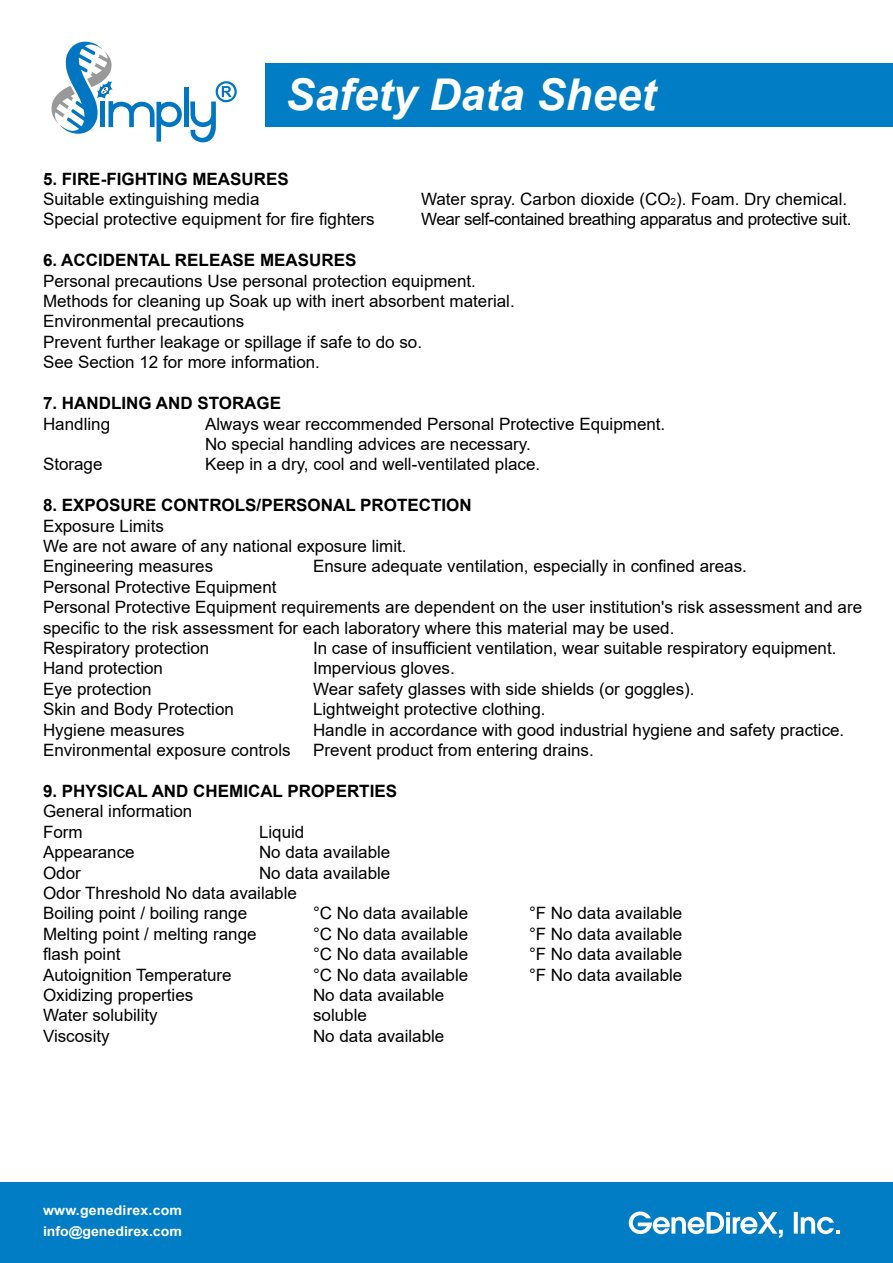
<style>
.page{position:relative;width:893px;height:1263px;background:#fff}
.page>*{position:absolute;margin:0;border:0;box-sizing:border-box;transform-origin:0 0}
.t1{font:italic 700 43.8px "Arial";color:#fff}
.t2{font:16.95px/20.4px "Arial";color:#000}
.t3{font:700 16.95px "Arial";color:#000}
.t4{font:16.95px "Arial";letter-spacing:-.025em;color:#000}
.t5{font:700 13.5px/21.3px "Arial";color:#fff;scale:1.05 1}
.s1{font-size:9.9px}
</style>
<div class="page">
<div style="left:0;top:1182px;width:893px;height:81px;background:#007dc4"></div>
<div style="left:266px;top:63px;width:627px;height:64px;background:#007dc4"></div>
<svg style="left:629px;top:1211px;width:154px;height:27px"></svg>
<svg style="left:794px;top:1212px;width:46px;height:22px"></svg>
<hr style="left:184px;top:87px;width:4px;height:40px;background:#0075c1">
<svg style="left:51px;top:42px;width:131px;height:100px"></svg>
<svg style="left:190px;top:81px;width:47px;height:61px"></svg>
<h1 class="t1" style="left:286px;top:65px;width:372px">Safety Data Sheet</h1>
<p class="t3" style="left:43px;top:167px;width:247px">5. FIRE-FIGHTING MEASURES</p>
<p class="t2" style="left:43px;top:189px;width:218px">Suitable extinguishing media</p>
<p class="t2" style="left:421px;top:189px;width:428px">Water spray. Carbon dioxide (CO<span class="s1">2</span>). Foam. Dry chemical.</p>
<p class="t2" style="left:43px;top:209px;width:333px">Special protective equipment for fire fighters</p>
<p class="t4" style="left:421px;top:208px;width:432px">Wear self-contained breathing apparatus and protective suit.</p>
<p class="t3" style="left:43px;top:248px;width:315px">6. ACCIDENTAL RELEASE MEASURES</p>
<p class="t2" style="left:43px;top:270px;width:473px">Personal precautions Use personal protection equipment.<br>Methods for cleaning up Soak up with inert absorbent material.<br>Environmental precautions<br>Prevent further leakage or spillage if safe to do so.<br>See Section 12 for more information.</p>
<p class="t3" style="left:43px;top:391px;width:240px">7. HANDLING AND STORAGE</p>
<p class="t2" style="left:43px;top:413px;width:69px">Handling</p>
<p class="t2" style="left:205px;top:413px;width:462px">Always wear reccommended Personal Protective Equipment.<br>No special handling advices are necessary.</p>
<p class="t2" style="left:43px;top:454px;width:61px">Storage</p>
<p class="t2" style="left:205px;top:454px;width:337px">Keep in a dry, cool and well-ventilated place.</p>
<p class="t3" style="left:43px;top:493px;width:430px">8. EXPOSURE CONTROLS/PERSONAL PROTECTION</p>
<p class="t2" style="left:43px;top:515px;width:365px">Exposure Limits<br>We are not aware of any national exposure limit.<br>Engineering measures</p>
<p class="t2" style="left:313px;top:556px;width:435px">Ensure adequate ventilation, especially in confined areas.</p>
<p class="t2" style="left:43px;top:576px;width:821px">Personal Protective Equipment<br>Personal Protective Equipment requirements are dependent on the user institution's risk assessment and are specific to the risk assessment for each laboratory where this material may be used.<br>Respiratory protection</p>
<p class="t2" style="left:313px;top:638px;width:525px">In case of insufficient ventilation, wear suitable respiratory equipment.</p>
<p class="t2" style="left:43px;top:658px;width:122px">Hand protection</p>
<p class="t2" style="left:313px;top:658px;width:143px">Impervious gloves.</p>
<p class="t2" style="left:43px;top:679px;width:110px">Eye protection</p>
<p class="t2" style="left:313px;top:679px;width:383px">Wear safety glasses with side shields (or goggles).</p>
<p class="t2" style="left:43px;top:699px;width:192px">Skin and Body Protection</p>
<p class="t2" style="left:313px;top:699px;width:234px">Lightweight protective clothing.</p>
<p class="t2" style="left:43px;top:719px;width:143px">Hygiene measures</p>
<p class="t2" style="left:313px;top:719px;width:533px">Handle in accordance with good industrial hygiene and safety practice.</p>
<p class="t2" style="left:43px;top:740px;width:249px">Environmental exposure controls</p>
<p class="t2" style="left:313px;top:740px;width:282px">Prevent product from entering drains.</p>
<p class="t3" style="left:43px;top:779px;width:356px">9. PHYSICAL AND CHEMICAL PROPERTIES</p>
<p class="t2" style="left:43px;top:801px;width:151px">General information<br>Form</p>
<p class="t2" style="left:259px;top:821px;width:47px">Liquid</p>
<p class="t2" style="left:43px;top:842px;width:93px">Appearance</p>
<p class="t2" style="left:259px;top:842px;width:133px">No data available</p>
<p class="t2" style="left:43px;top:862px;width:39px">Odor</p>
<p class="t2" style="left:43px;top:862px;width:349px;text-indent:216px">No data available<br>Odor Threshold No data available<br>Boiling point / boiling range</p>
<p class="t2" style="left:313px;top:903px;width:157px">°C No data available</p>
<p class="t2" style="left:529px;top:903px;width:155px">°F No data available</p>
<p class="t2" style="left:43px;top:923px;width:215px">Melting point / melting range</p>
<p class="t2" style="left:313px;top:923px;width:157px">°C No data available</p>
<p class="t2" style="left:529px;top:923px;width:155px">°F No data available</p>
<p class="t2" style="left:43px;top:944px;width:79px">flash point</p>
<p class="t2" style="left:313px;top:944px;width:157px">°C No data available</p>
<p class="t2" style="left:529px;top:944px;width:155px">°F No data available</p>
<p class="t2" style="left:43px;top:964px;width:190px">Autoignition Temperature</p>
<p class="t2" style="left:313px;top:964px;width:157px">°C No data available</p>
<p class="t2" style="left:529px;top:964px;width:155px">°F No data available</p>
<p class="t2" style="left:43px;top:985px;width:152px">Oxidizing properties</p>
<p class="t2" style="left:313px;top:985px;width:133px">No data available</p>
<p class="t2" style="left:43px;top:1005px;width:116px">Water solubility</p>
<p class="t2" style="left:313px;top:1005px;width:55px">soluble</p>
<p class="t2" style="left:43px;top:1025px;width:68px">Viscosity</p>
<p class="t2" style="left:313px;top:1025px;width:133px">No data available</p>
<p class="t5" style="left:43px;top:1200px;width:134px">www.genedirex.com info@genedirex.com</p>
</div>
